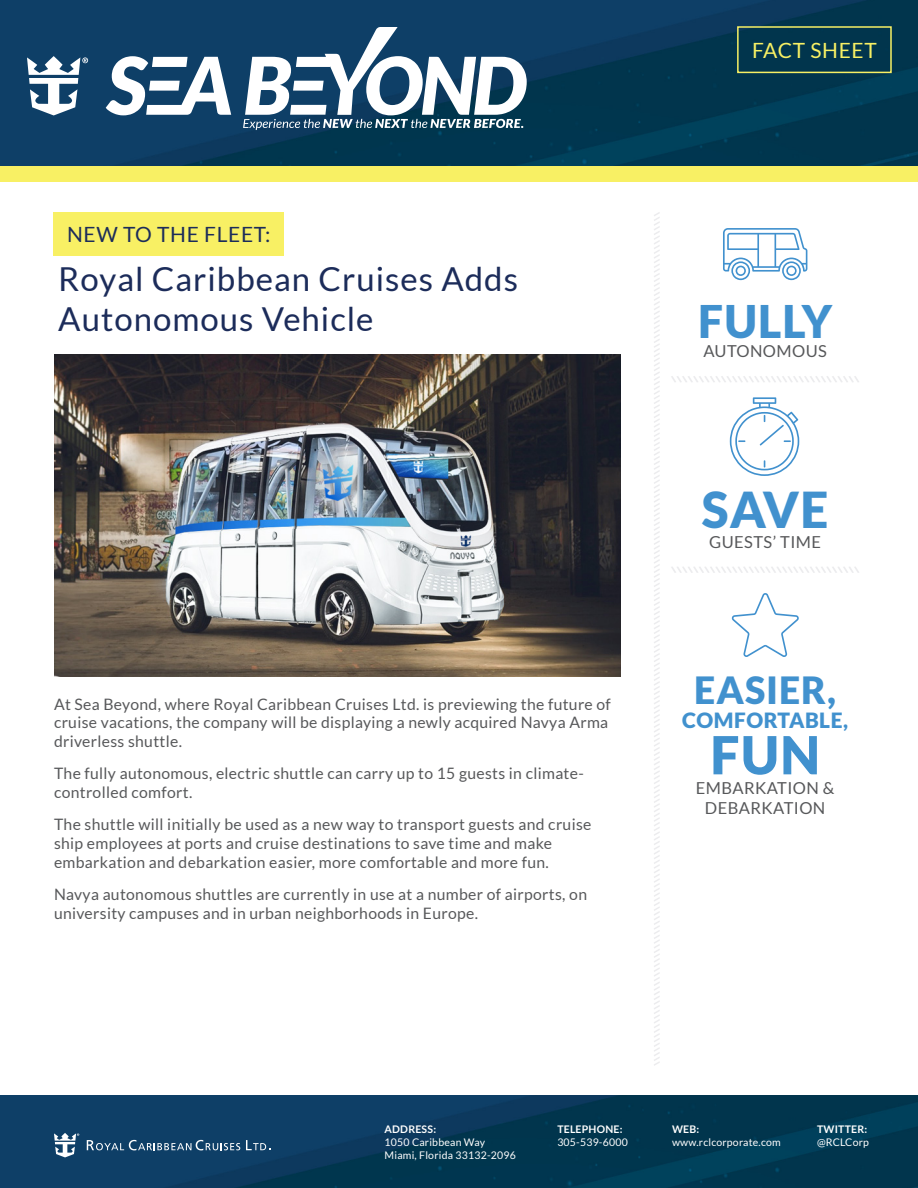
<style>
.page{position:relative;width:918px;height:1188px;background:#fff}
.page>*{position:absolute;margin:0;border:0;box-sizing:border-box;transform-origin:0 0}
.t1{font:900 52.5px "Lato";color:#4191ce}
.t2{font:900 49.5px "Lato";color:#4191ce}
.t3{font:900 45px "Lato";letter-spacing:.025em;color:#4191ce}
.t4{font:900 37.5px "Lato";letter-spacing:.025em;color:#4191ce}
.t5{font:33px/39.6px "Lato";letter-spacing:.03em;color:#1c2c5a}
.t6{font:21px "Lato";letter-spacing:.03em;color:#1c2c5a}
.t7{font:900 21px "Lato";letter-spacing:.025em;color:#4191ce}
.t8{font:21px "Lato";letter-spacing:.03em;color:#f8f064}
.t9{font:16.5px "Lato";letter-spacing:.025em;color:#57585a}
.t10{font:15.75px/18.8px "Lato";letter-spacing:.02em;color:#57585a}
.t11{font:10.5px/12.6px "Lato";letter-spacing:.02em;color:#fff}
.t12{font:700 10.5px "Lato";letter-spacing:.02em;color:#fff}
</style>
<div class="page">
<img style="left:0;top:0;width:918px;height:166px">
<div style="left:0;top:166px;width:918px;height:15px;background:#f8f064"></div>
<svg style="left:106px;top:56px;width:125px;height:59px"></svg>
<svg style="left:243px;top:27px;width:284px;height:103px"></svg>
<svg style="left:27px;top:56px;width:61px;height:59px"></svg>
<svg style="left:654px;top:212px;width:6px;height:854px"></svg>
<img style="left:0;top:1095px;width:918px;height:93px">
<svg style="left:54px;top:1133px;width:25px;height:24px"></svg>
<svg style="left:87px;top:1140px;width:153px;height:10px;background:#476c8b"></svg>
<svg style="left:246px;top:1140px;width:24px;height:10px"></svg>
<div style="left:737px;top:26px;width:155px;height:47px;border:2px solid #f8f064"></div>
<img style="left:54px;top:354px;width:567px;height:322px">
<div style="left:54px;top:212px;width:230px;height:44px;background:#f8f064"></div>
<svg style="left:723px;top:228px;width:84px;height:52px"></svg>
<svg style="left:671px;top:376px;width:188px;height:6px"></svg>
<svg style="left:730px;top:397px;width:69px;height:79px"></svg>
<svg style="left:671px;top:567px;width:188px;height:6px"></svg>
<svg style="left:732px;top:593px;width:67px;height:64px"></svg>
<p class="t6" style="left:67px;top:223px;width:205px">NEW TO THE FLEET:</p>
<p class="t5" style="left:58px;top:259px;width:461px">Royal Caribbean Cruises Adds<br>Autonomous Vehicle</p>
<p class="t10" style="left:54px;top:694px;width:558px">At Sea Beyond, where Royal Caribbean Cruises Ltd. is previewing the future of cruise vacations, the company will be displaying a newly acquired Navya Arma driverless shuttle.</p>
<p class="t10" style="left:54px;top:764px;width:531px">The fully autonomous, electric shuttle can carry up to 15 guests in climate&shy;controlled comfort.</p>
<p class="t10" style="left:54px;top:815px;width:539px">The shuttle will initially be used as a new way to transport guests and cruise ship employees at ports and cruise destinations to save time and make embarkation and debarkation easier, more comfortable and more fun.</p>
<p class="t10" style="left:54px;top:885px;width:535px">Navya autonomous shuttles are currently in use at a number of airports, on university campuses and in urban neighborhoods in Europe.</p>
<h3 class="t8" style="left:752px;top:39px;width:126px">FACT SHEET</h3>
<p class="t3" style="left:698px;top:295px;width:136px">FULLY</p>
<p class="t9" style="left:703px;top:342px;width:125px">AUTONOMOUS</p>
<p class="t2" style="left:702px;top:481px;width:128px">SAVE</p>
<p class="t9" style="left:709px;top:533px;width:113px">GUESTS’ TIME</p>
<p class="t4" style="left:694px;top:668px;width:143px">EASIER,</p>
<p class="t7" style="left:682px;top:708px;width:167px">COMFORTABLE,</p>
<p class="t1" style="left:710px;top:724px;width:111px">FUN</p>
<p class="t9" style="left:705px;top:799px;width:122px">DEBARKATION</p>
<p class="t9" style="left:696px;top:779px;width:140px">EMBARKATION &amp;</p>
<p class="t12" style="left:385px;top:1123px;width:53px">ADDRESS:</p>
<p class="t11" style="left:385px;top:1136px;width:133px">1050 Caribbean Way<br>Miami, Florida 33132-2096</p>
<p class="t12" style="left:557px;top:1123px;width:67px">TELEPHONE:</p>
<p class="t11" style="left:557px;top:1136px;width:72px">305-539-6000</p>
<p class="t12" style="left:672px;top:1123px;width:29px">WEB:</p>
<p class="t11" style="left:672px;top:1136px;width:110px">www.rclcorporate.com</p>
<p class="t12" style="left:817px;top:1123px;width:52px">TWITTER:</p>
<p class="t11" style="left:817px;top:1136px;width:53px">@RCLCorp</p>
</div>
